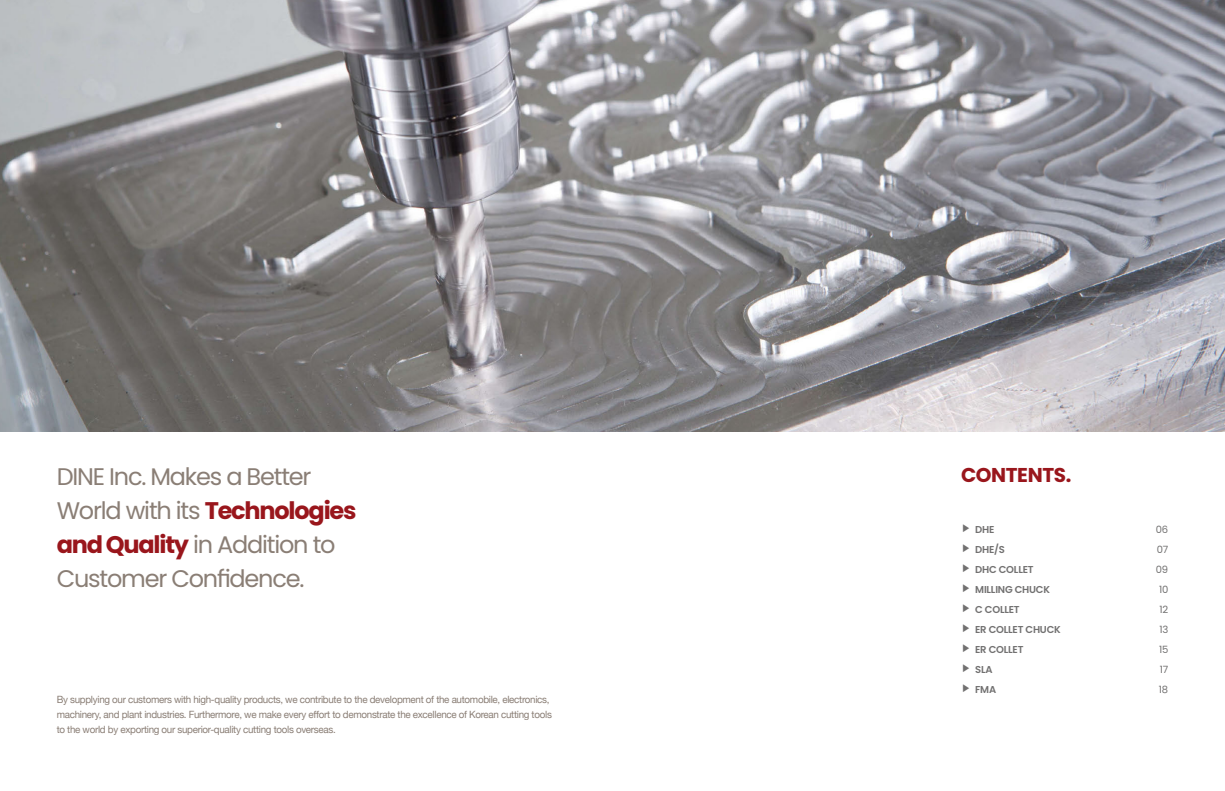
<style>
.page{position:relative;width:1225px;height:791px;background:#fff}
.page>*{position:absolute;margin:0;border:0;box-sizing:border-box;transform-origin:0 0}
.t1{font:24px/34px "Poppins";letter-spacing:-.05em;color:#8a7e75}
.t2{font:700 20px "Poppins";letter-spacing:-.02em;color:#99161c}
.t3{font:10px/15px "Helvetica Neue";letter-spacing:-.03em;color:#8a7e75}
.t4{font:600 10px "Poppins";letter-spacing:-.02em;color:#727171}
.t5{font:10px "Poppins";letter-spacing:-.02em;color:#727171}
.s1{font-weight:700;color:#99161c}
.s2{font-family:"Adobe Myungjo Std";font-weight:500}
</style>
<div class="page">
<img style="left:0;top:0;width:1225px;height:431px">
<h1 class="t1" style="left:57px;top:460px;width:301px">DINE Inc. Makes a Better<br>World with its <span class="s1">Technologies and Quality</span> in Addition to<br>Customer Confidence.</h1>
<h2 class="t2" style="left:961px;top:463px;width:112px">CONTENTS.</h2>
<p class="t4" style="left:961px;top:523px;width:35px"><span class="s2">▶</span> DHE</p>
<p class="t5" style="left:1155px;top:523px;width:14px">06</p>
<p class="t4" style="left:961px;top:543px;width:45px"><span class="s2">▶</span> DHE/S</p>
<p class="t5" style="left:1156px;top:543px;width:13px">07</p>
<p class="t4" style="left:961px;top:563px;width:74px"><span class="s2">▶</span> DHC COLLET</p>
<p class="t5" style="left:1155px;top:563px;width:14px">09</p>
<p class="t4" style="left:961px;top:583px;width:91px"><span class="s2">▶</span> MILLING CHUCK</p>
<p class="t5" style="left:1159px;top:583px;width:11px">10</p>
<p class="t4" style="left:961px;top:603px;width:60px"><span class="s2">▶</span> C COLLET</p>
<p class="t5" style="left:1159px;top:603px;width:10px">12</p>
<p class="t4" style="left:961px;top:623px;width:101px"><span class="s2">▶</span> ER COLLET CHUCK</p>
<p class="t5" style="left:1159px;top:623px;width:10px">13</p>
<p class="t4" style="left:961px;top:643px;width:64px"><span class="s2">▶</span> ER COLLET</p>
<p class="t5" style="left:1159px;top:643px;width:11px">15</p>
<p class="t4" style="left:961px;top:663px;width:33px"><span class="s2">▶</span> SLA</p>
<p class="t5" style="left:1159px;top:663px;width:10px">17</p>
<p class="t4" style="left:961px;top:683px;width:37px"><span class="s2">▶</span> FMA</p>
<p class="t5" style="left:1159px;top:683px;width:11px">18</p>
<p class="t3" style="left:57px;top:692px;width:497px">By supplying our customers with high-quality products, we contribute to the development of the automobile, electronics, machinery, and plant industries. Furthermore, we make every effort to demonstrate the excellence of Korean cutting tools to the world by exporting our superior-quality cutting tools overseas.</p>
</div>
